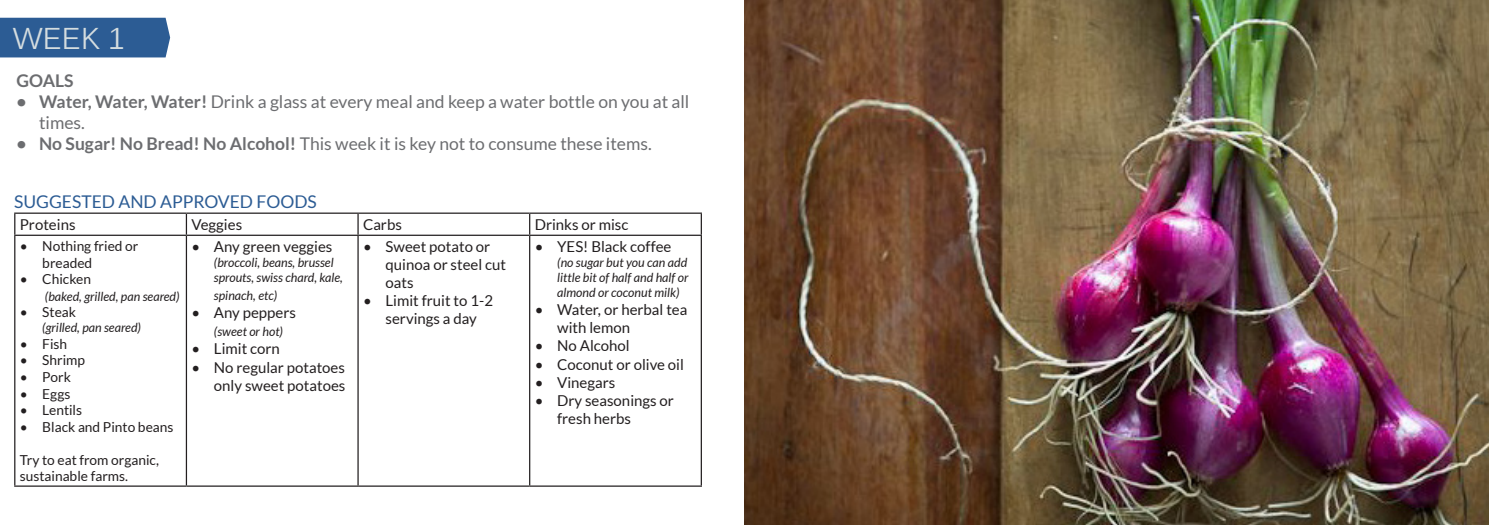
<style>
.page{position:relative;width:1489px;height:525px;background:#fff}
.page>*{position:absolute;margin:0;border:0;box-sizing:border-box;transform-origin:0 0}
.Captions{font:30px "Kalinga";color:#d5dddf}
.t1{font:17.5px/21px "Lato";color:#6c6d70}
.Body{font:17.5px "Lato";color:#2c5c94}
.Heading_2{font:700 17.5px "Lato";color:#6c6d70}
.t2{font:15px/18px "Lato";color:#231f20}
.t3{font:13.75px/16.5px "Lato";color:#231f20}
.t4{font:italic 12.5px/15px "Lato";color:#231f20}
.s1{font-weight:700}
</style>
<div class="page">
<img style="left:744px;top:0;width:744px;height:524px">
<hr style="left:14px;top:212px;width:172px;height:2px;background:#231f20">
<svg style="left:14px;top:214px;width:1px;height:20px"></svg>
<hr style="left:186px;top:212px;width:172px;height:2px;background:#231f20">
<svg style="left:186px;top:214px;width:1px;height:20px"></svg>
<hr style="left:358px;top:212px;width:171px;height:2px;background:#231f20">
<svg style="left:357px;top:214px;width:1px;height:20px"></svg>
<hr style="left:529px;top:212px;width:173px;height:2px;background:#231f20">
<svg style="left:529px;top:214px;width:1px;height:20px"></svg>
<hr style="left:700px;top:214px;width:2px;height:20px;background:#231f20">
<hr style="left:14px;top:234px;width:172px;height:2px;background:#231f20">
<hr style="left:14px;top:236px;width:1px;height:249px;background:#231f20">
<hr style="left:186px;top:234px;width:172px;height:2px;background:#231f20">
<hr style="left:186px;top:236px;width:1px;height:249px;background:#231f20">
<hr style="left:358px;top:234px;width:171px;height:2px;background:#231f20">
<hr style="left:357px;top:236px;width:1px;height:249px;background:#231f20">
<hr style="left:529px;top:234px;width:173px;height:2px;background:#231f20">
<hr style="left:529px;top:236px;width:1px;height:249px;background:#231f20">
<hr style="left:700px;top:236px;width:2px;height:249px;background:#231f20">
<hr style="left:14px;top:485px;width:172px;height:1px;background:#231f20">
<hr style="left:186px;top:485px;width:172px;height:1px;background:#231f20">
<hr style="left:358px;top:485px;width:171px;height:1px;background:#231f20">
<hr style="left:529px;top:485px;width:173px;height:1px;background:#231f20">
<div style="left:0;top:18px;width:170px;height:39px;background:#2c5c94"></div>
<p class="Captions" style="left:13px;top:19px;width:113px">WEEK 1</p>
<p class="Heading_2" style="left:17px;top:71px;width:59px">GOALS</p>
<p class="t1" style="left:39px;top:91px;width:652px;text-indent:-22px"><span class="s1">• Water, Water, Water!</span> Drink a glass at every meal and keep a water bottle on you at all times.</p>
<p class="t1" style="left:17px;top:133px;width:636px"><span class="s1">• No Sugar! No Bread! No Alcohol!</span> This week it is key not to consume these items.</p>
<p class="Body" style="left:14px;top:191px;width:304px">SUGGESTED AND APPROVED FOODS</p>
<p class="t2" style="left:20px;top:215px;width:57px">Proteins</p>
<p class="t2" style="left:191px;top:215px;width:52px">Veggies</p>
<p class="t2" style="left:363px;top:215px;width:40px">Carbs</p>
<p class="t2" style="left:534px;top:215px;width:95px">Drinks or misc</p>
<p class="t3" style="left:42px;top:238px;width:98px;text-indent:-22px">• Nothing fried or breaded</p>
<p class="t3" style="left:20px;top:271px;width:73px">• Chicken</p>
<p class="t4" style="left:45px;top:289px;width:136px">(baked, grilled, pan seared)</p>
<p class="t3" style="left:20px;top:304px;width:58px">• Steak</p>
<p class="t4" style="left:42px;top:320px;width:100px">(grilled, pan seared)</p>
<p class="t3" style="left:20px;top:335px;width:49px">• Fish</p>
<p class="t3" style="left:20px;top:352px;width:67px">• Shrimp</p>
<p class="t3" style="left:20px;top:368px;width:53px">• Pork</p>
<p class="t3" style="left:20px;top:385px;width:52px">• Eggs</p>
<p class="t3" style="left:20px;top:401px;width:64px">• Lentils</p>
<p class="t3" style="left:20px;top:418px;width:155px">• Black and Pinto beans</p>
<p class="t3" style="left:20px;top:451px;width:141px">Try to eat from organic, sustainable farms.</p>
<p class="t2" style="left:534px;top:238px;width:138px">• YES! Black coffee</p>
<p class="t4" style="left:557px;top:255px;width:133px;text-align:justify">(no sugar but you can add little bit of half and half or almond or coconut milk)</p>
<p class="t2" style="left:557px;top:301px;width:132px;text-indent:-22px">• Water, or herbal tea with lemon</p>
<p class="t2" style="left:534px;top:337px;width:96px">• No Alcohol</p>
<p class="t2" style="left:534px;top:355px;width:151px">• Coconut or olive oil</p>
<p class="t2" style="left:534px;top:373px;width:82px">• Vinegars</p>
<p class="t2" style="left:557px;top:391px;width:118px;text-indent:-22px">• Dry seasonings or fresh herbs</p>
<p class="t2" style="left:191px;top:238px;width:142px">• Any green veggies</p>
<p class="t4" style="left:214px;top:255px;width:130px">(broccoli, beans, brussel sprouts, swiss chard, kale,</p>
<p class="t4" style="left:214px;top:288px;width:65px">spinach, etc)</p>
<p class="t2" style="left:191px;top:304px;width:106px">• Any peppers</p>
<p class="t4" style="left:214px;top:324px;width:71px">(sweet or hot)</p>
<p class="t2" style="left:191px;top:340px;width:90px">• Limit corn</p>
<p class="t2" style="left:191px;top:358px;width:155px;text-align:right">• No regular potatoes only sweet potatoes</p>
<p class="t2" style="left:385px;top:238px;width:122px;text-indent:-22px">• Sweet potato or quinoa or steel cut oats</p>
<p class="t2" style="left:363px;top:292px;width:131px;text-align:center">• Limit fruit to 1-2 servings a day</p>
</div>
